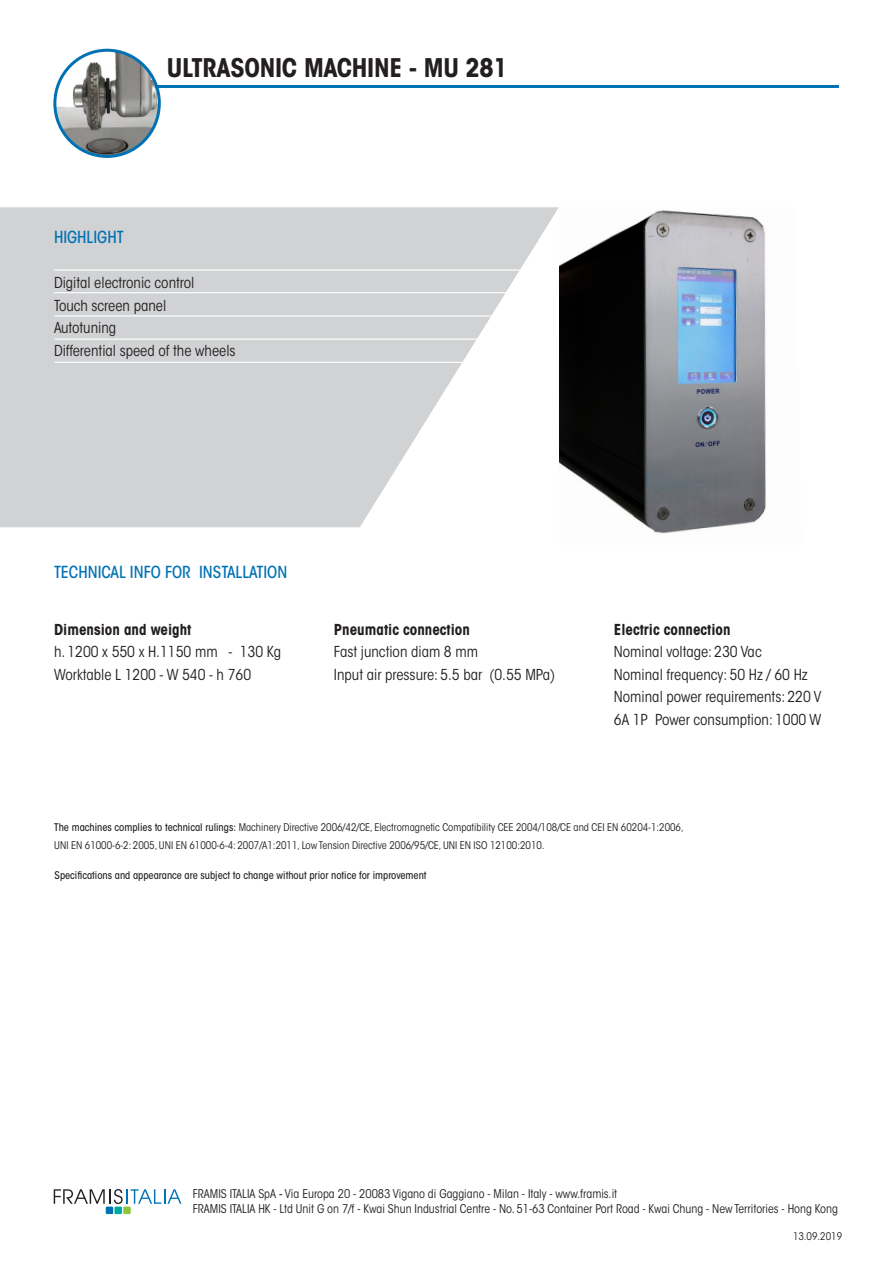
<style>
.page{position:relative;width:893px;height:1263px;background:#fff}
.page>*{position:absolute;margin:0;border:0;box-sizing:border-box;transform-origin:0 0}
.t1{font:700 condensed 25.5px "ITC Avant Garde Std";letter-spacing:-.01em;color:#231f20}
.t2{font:500 condensed 16.5px "ITC Avant Garde Std";color:#0072b4}
.t3{font:condensed 15px/22.5px "ITC Avant Garde Std";color:#231f20}
.t4{font:700 condensed 15px "ITC Avant Garde Std";color:#231f20}
.t5{font:condensed 12px "ITC Avant Garde Std";color:#231f20}
.t6{font:condensed 10.5px "ITC Avant Garde Std";color:#231f20}
.t7{font:500 condensed 10.5px "ITC Avant Garde Std";color:#231f20}
.s1{font-weight:500}
</style>
<div class="page">
<img style="left:559px;top:210px;width:207px;height:324px">
<img style="left:57px;top:50px;width:102px;height:106px">
<div style="left:53px;top:49px;width:108px;height:109px;border:3px solid #0072b4;border-radius:50%"></div>
<svg style="left:0;top:207px;width:559px;height:320px;fill:#d1d2d4"></svg>
<hr style="left:54px;top:269px;width:466px;height:2px;background:#fff">
<hr style="left:54px;top:292px;width:452px;height:1px;background:#fff">
<hr style="left:155px;top:85px;width:684px;height:3px;background:#0072b4">
<svg style="left:54px;top:1189px;width:127px;height:15px"></svg>
<div style="left:106px;top:1206px;width:7px;height:8px;background:#0072b4"></div>
<div style="left:123px;top:1206px;width:8px;height:8px;background:#8bc63e"></div>
<div style="left:114px;top:1206px;width:8px;height:8px;background:#00a99d"></div>
<hr style="left:54px;top:315px;width:437px;height:1px;background:#fff">
<hr style="left:54px;top:339px;width:437px;height:1px;background:#fff">
<hr style="left:54px;top:362px;width:437px;height:1px;background:#fff">
<p class="t1" style="left:167px;top:51px;width:342px">ULTRASONIC MACHINE - MU 281</p>
<p class="t2" style="left:54px;top:227px;width:71px">HIGHLIGHT</p>
<p class="t3" style="left:54px;top:272px;width:142px">Digital electronic control</p>
<p class="t3" style="left:54px;top:294px;width:114px">Touch screen panel</p>
<p class="t3" style="left:54px;top:317px;width:64px">Autotuning</p>
<p class="t3" style="left:54px;top:339px;width:183px">Differential speed of the wheels</p>
<p class="t2" style="left:54px;top:562px;width:235px">TECHNICAL INFO FOR INSTALLATION</p>
<p class="t4" style="left:54px;top:620px;width:139px">Dimension and weight</p>
<p class="t3" style="left:54px;top:641px;width:229px">h. 1200 x 550 x H.1150 mm - 130 Kg</p>
<p class="t3" style="left:54px;top:663px;width:199px">Worktable L 1200 - W 540 - h 760</p>
<p class="t4" style="left:334px;top:620px;width:137px">Pneumatic connection</p>
<p class="t3" style="left:334px;top:641px;width:146px">Fast junction diam 8 mm</p>
<p class="t3" style="left:334px;top:663px;width:223px">Input air pressure: 5.5 bar (0.55 MPa)</p>
<p class="t4" style="left:614px;top:620px;width:118px">Electric connection</p>
<p class="t3" style="left:614px;top:641px;width:149px">Nominal voltage: 230 Vac</p>
<p class="t3" style="left:614px;top:663px;width:195px">Nominal frequency: 50 Hz / 60 Hz</p>
<p class="t3" style="left:614px;top:686px;width:209px">Nominal power requirements: 220 V<br>6A 1P Power consumption: 1000 W</p>
<p class="t6" style="left:54px;top:821px;width:631px"><span class="s1">The machines complies to technical rulings:</span> Machinery Directive 2006/42/CE, Electromagnetic Compatibility CEE 2004/108/CE and CEI EN 60204-1:2006,</p>
<p class="t6" style="left:54px;top:839px;width:492px">UNI EN 61000-6-2: 2005, UNI EN 61000-6-4: 2007/A1:2011, Low Tension Directive 2006/95/CE, UNI EN ISO 12100:2010.</p>
<p class="t7" style="left:55px;top:869px;width:374px">Specifications and appearance are subject to change without prior notice for improvement</p>
<p class="t5" style="left:193px;top:1187px;width:426px">FRAMIS ITALIA SpA <span class="s1">-</span> Via Europa 20 - 20083 Vigano di Gaggiano - Milan - Italy - www.framis.it</p>
<p class="t5" style="left:193px;top:1201px;width:647px">FRAMIS ITALIA HK - Ltd Unit G on 7/f - Kwai Shun Industrial Centre - No. 51-63 Container Port Road - Kwai Chung - New Territories - Hong Kong</p>
<p class="t6" style="left:793px;top:1229px;width:51px">13.09.2019</p>
</div>
